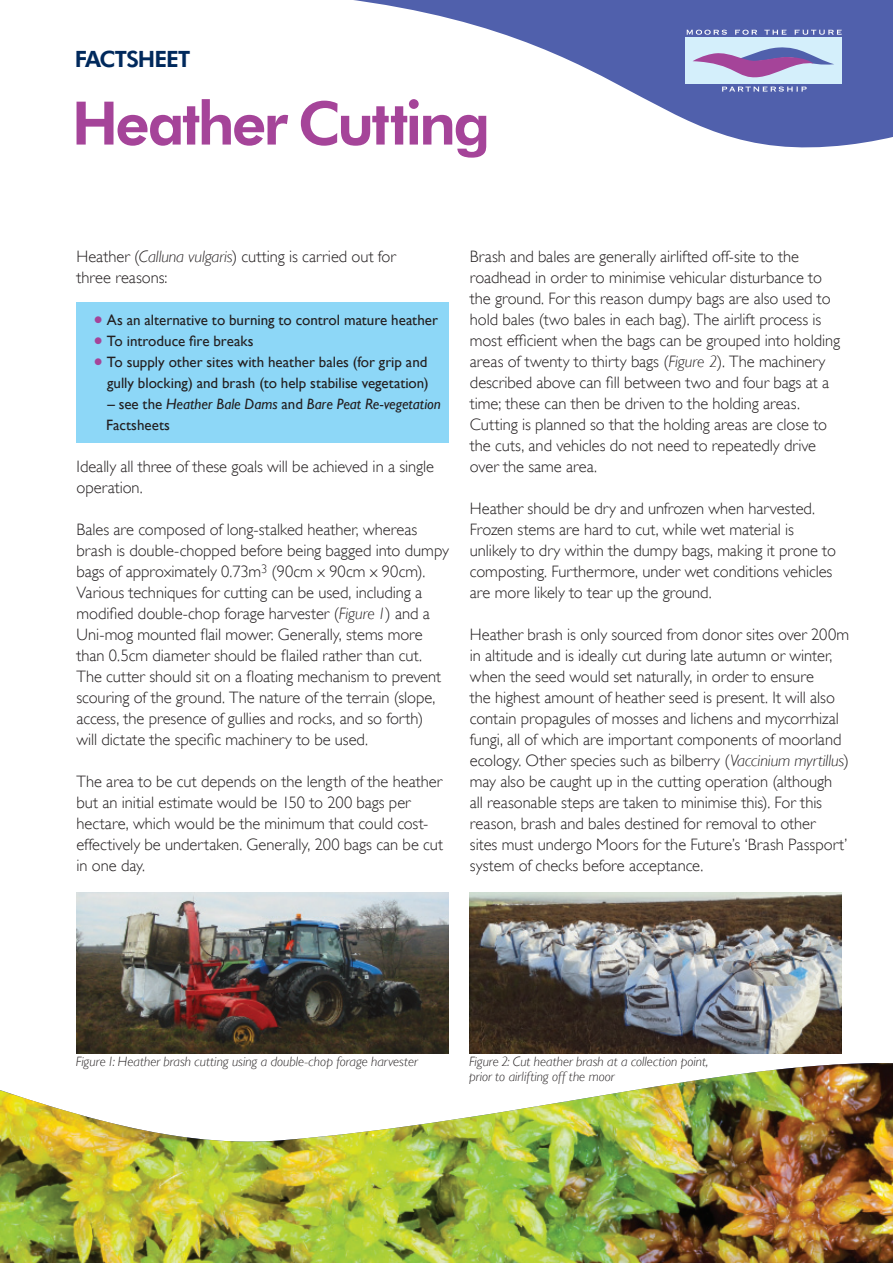
<style>
.page{position:relative;width:893px;height:1263px;background:#fff}
.page>*{position:absolute;margin:0;border:0;box-sizing:border-box;transform-origin:0 0}
.t1{font:700 60px "Futura BT";letter-spacing:-.045em;color:#a54499}
.t2{font:700 22.5px "Futura BT";letter-spacing:-.045em;color:#00295c}
.t3{font:300 16.5px/21px "Gill Sans";letter-spacing:-.005em;color:#231f20}
.t4{font:15px/21px "Gill Sans";color:#231f20;text-align:right}
.t5{font:italic 15px/21px "Gill Sans";letter-spacing:-.005em;color:#231f20}
.t6{font:italic 300 13.5px/15px "Gill Sans";color:#231f20}
.s1{font-style:italic}
.s2{font-size:27px;color:#a54499}
.s3{font-style:normal}
</style>
<div class="page">
<img style="left:0;top:1063px;width:893px;height:200px">
<svg style="left:354px;top:0;width:539px;height:148px"></svg>
<div style="left:679px;top:26px;width:170px;height:70px;background:#5060ac"></div>
<div style="left:686px;top:37px;width:156px;height:47px;background:#d4effb"></div>
<svg style="left:722px;top:86px;width:85px;height:6px"></svg>
<svg style="left:687px;top:30px;width:40px;height:5px"></svg>
<svg style="left:735px;top:30px;width:22px;height:5px"></svg>
<svg style="left:764px;top:29px;width:22px;height:6px"></svg>
<svg style="left:794px;top:29px;width:48px;height:6px"></svg>
<svg style="left:693px;top:47px;width:141px;height:31px"></svg>
<div style="left:77px;top:302px;width:372px;height:140px;background:#8dd7f7"></div>
<img style="left:470px;top:893px;width:372px;height:160px">
<img style="left:77px;top:893px;width:372px;height:160px">
<h2 class="t2" style="left:75px;top:44px;width:117px">FACTSHEET</h2>
<h1 class="t1" style="left:72px;top:84px;width:420px">Heather Cutting</h1>
<p class="t3" style="left:77px;top:246px;width:321px">Heather (<span class="s1">Calluna vulgaris</span>) cutting is carried out for three reasons:</p>
<p class="t3" style="left:470px;top:246px;width:372px">Brash and bales are generally airlifted off-site to the roadhead in order to minimise vehicular disturbance to the ground. For this reason dumpy bags are also used to hold bales (two bales in each bag). The airlift process is most efficient when the bags can be grouped into holding areas of twenty to thirty bags (<span class="s1">Figure 2</span>). The machinery described above can fill between two and four bags at a time; these can then be driven to the holding areas.<br>Cutting is planned so that the holding areas are close to the cuts, and vehicles do not need to repeatedly drive over the same area.</p>
<p class="t3" style="left:470px;top:498px;width:368px">Heather should be dry and unfrozen when harvested.<br>Frozen stems are hard to cut, while wet material is unlikely to dry within the dumpy bags, making it prone to composting. Furthermore, under wet conditions vehicles are more likely to tear up the ground.</p>
<p class="t3" style="left:470px;top:624px;width:381px">Heather brash is only sourced from donor sites over 200m in altitude and is ideally cut during late autumn or winter, when the seed would set naturally, in order to ensure<br>the highest amount of heather seed is present. It will also contain propagules of mosses and lichens and mycorrhizal fungi, all of which are important components of moorland ecology. Other species such as bilberry (<span class="s1">Vaccinium myrtillus</span>) may also be caught up in the cutting operation (although all reasonable steps are taken to minimise this). For this reason, brash and bales destined for removal to other<br>sites must undergo Moors for the Future’s ‘Brash Passport’ system of checks before acceptance.</p>
<p class="t4" style="left:94px;top:309px;width:346px"><span class="s2">•</span> As an alternative to burning to control mature heather</p>
<p class="t4" style="left:94px;top:330px;width:162px"><span class="s2">•</span> To introduce fire breaks</p>
<p class="t4" style="left:94px;top:351px;width:337px"><span class="s2">•</span> To supply other sites with heather bales (for grip and gully blocking) and brash (to help stabilise vegetation)</p>
<p class="t5" style="left:106px;top:393px;width:336px"><span class="s3">– see the</span> Heather Bale Dams <span class="s3">and</span> Bare Peat Re-vegetation<br><span class="s3">Factsheets</span></p>
<p class="t3" style="left:77px;top:456px;width:359px">Ideally all three of these goals will be achieved in a single operation.</p>
<p class="t3" style="left:77px;top:519px;width:374px">Bales are composed of long-stalked heather, whereas brash is double-chopped before being bagged into dumpy bags of approximately 0.73m<sup>3</sup> (90cm x 90cm x 90cm).<br>Various techniques for cutting can be used, including a modified double-chop forage harvester (<span class="s1">Figure 1</span>) and a Uni-mog mounted flail mower. Generally, stems more than 0.5cm diameter should be flailed rather than cut.<br>The cutter should sit on a floating mechanism to prevent scouring of the ground. The nature of the terrain (slope, access, the presence of gullies and rocks, and so forth)<br>will dictate the specific machinery to be used.</p>
<p class="t3" style="left:77px;top:771px;width:368px">The area to be cut depends on the length of the heather but an initial estimate would be 150 to 200 bags per hectare, which would be the minimum that could cost&shy;effectively be undertaken. Generally, 200 bags can be cut in one day.</p>
<p class="t6" style="left:76px;top:1054px;width:343px">Figure 1: Heather brash cutting using a double-chop forage harvester</p>
<p class="t6" style="left:469px;top:1054px;width:241px">Figure 2: Cut heather brash at a collection point, prior to airlifting off the moor</p>
</div>
